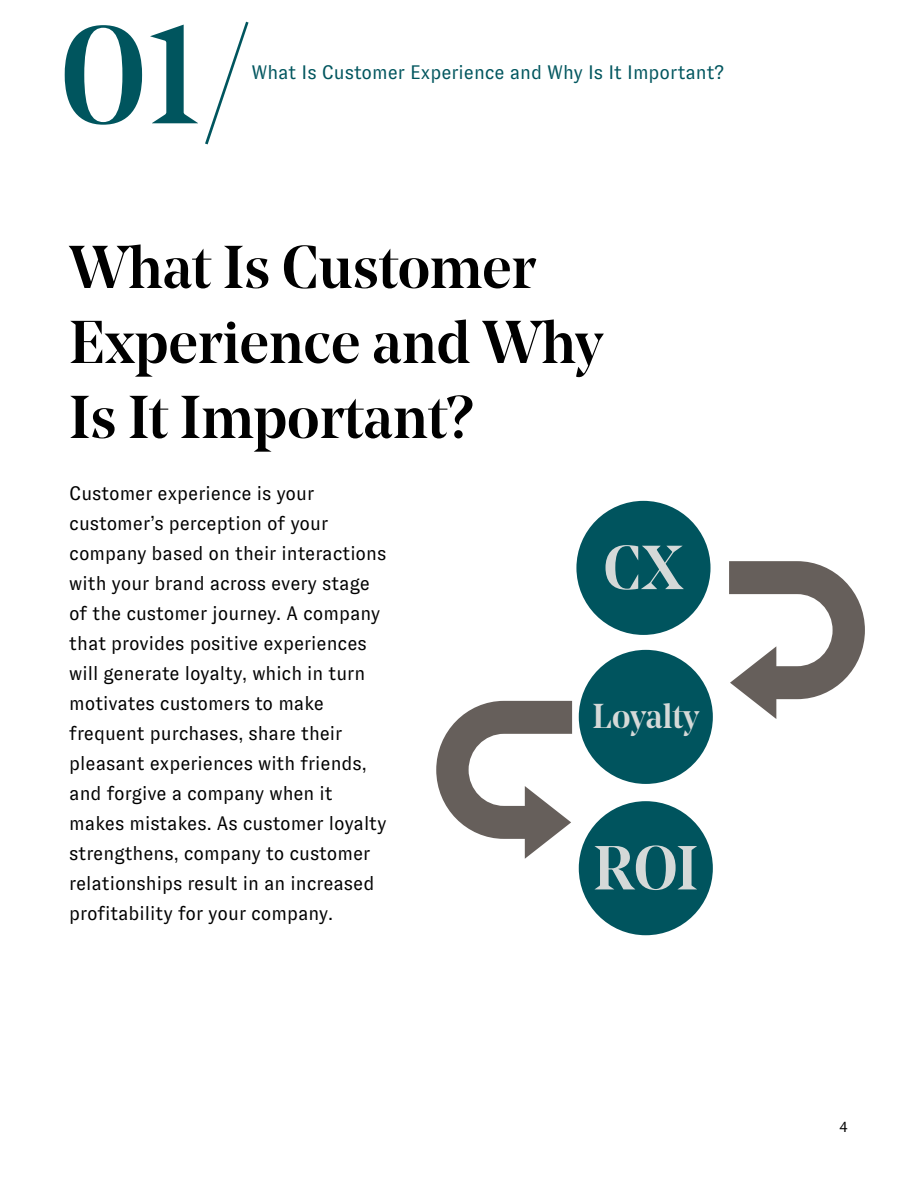
<style>
.page{position:relative;width:918px;height:1188px;background:#fff}
.page>*{position:absolute;margin:0;border:0;box-sizing:border-box;transform-origin:0 0}
.t1{font:500 137.7px "Noe Display";color:#00555e}
.t2{font:500 61.8px "Noe Display";color:#d5d9d8}
.t3{font:500 60px/75px "Noe Display";color:#000}
.t4{font:500 34.35px "Noe Display";color:#d5d9d8}
.t5{font:19.5px/30px "GT Zirkon";color:#000}
.t6{font:19.5px "GT Zirkon";color:#00555e}
.t7{font:15px "GT Zirkon";color:#000}
</style>
<div class="page">
<div style="left:576px;top:501px;width:135px;height:134px;background:#00545e;border-radius:50%"></div>
<div style="left:579px;top:650px;width:134px;height:134px;background:#00545e;border-radius:50%"></div>
<div style="left:579px;top:801px;width:134px;height:134px;background:#00545e;border-radius:50%"></div>
<svg style="left:729px;top:561px;width:136px;height:158px"></svg>
<svg style="left:436px;top:701px;width:136px;height:158px"></svg>
<h1 class="t1" style="left:59px;top:-11px;width:196px">01/</h1>
<p class="t6" style="left:251px;top:62px;width:474px">What Is Customer Experience and Why Is It Important?</p>
<h3 class="t3" style="left:69px;top:229px;width:535px">What Is Customer<br>Experience and Why<br>Is It Important?</h3>
<p class="t5" style="left:69px;top:479px;width:319px">Customer experience is your customer’s perception of your company based on their interactions with your brand across every stage of the customer journey. A company that provides positive experiences will generate loyalty, which in turn motivates customers to make frequent purchases, share their pleasant experiences with friends, and forgive a company when it makes mistakes. As customer loyalty strengthens, company to customer relationships result in an increased profitability for your company.</p>
<h2 class="t2" style="left:604px;top:529px;width:81px">CX</h2>
<h3 class="t4" style="left:593px;top:695px;width:108px">Loyalty</h3>
<h2 class="t2" style="left:594px;top:829px;width:106px">ROI</h2>
<p class="t7" style="left:840px;top:1119px;width:10px">4</p>
</div>
